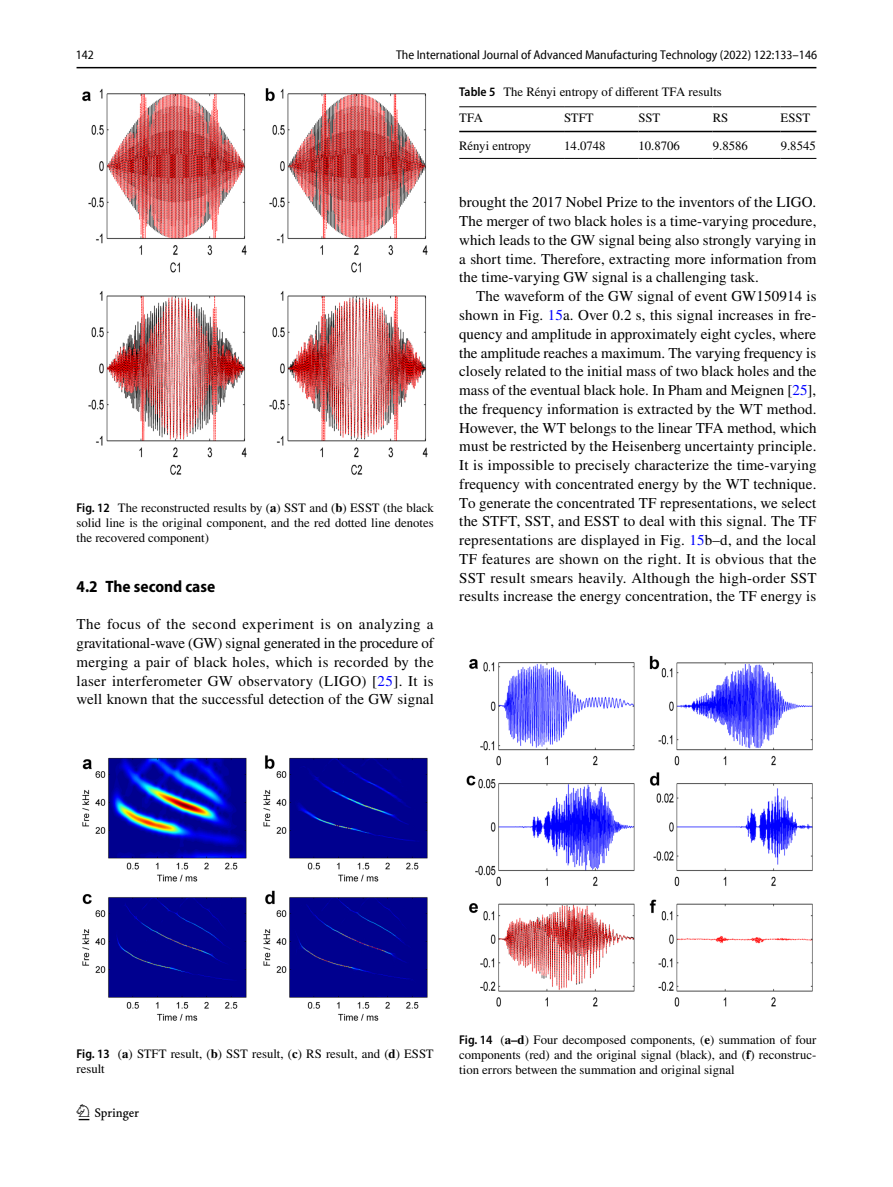
<style>
.page{position:relative;width:893px;height:1187px;background:#fff}
.page>*{position:absolute;margin:0;border:0;box-sizing:border-box;transform-origin:0 0}
.t1{font:22.5px "Springnew Regular 2";color:#000}
.t2{font:700 semi-condensed 16.5px "Myriad Pro";color:#000}
.t3{font:15px/18.8px "STIX";letter-spacing:.005em;color:#000;text-align:justify}
.t4{font:12.75px/15px "STIX";color:#000}
.t5{font:semi-condensed 12.75px "Myriad Pro Unic";color:#000}
.s1{font-family:"Myriad Pro";font-weight:600;font-stretch:semi-condensed}
.s2{font-weight:700}
.s3{color:#00f}
</style>
<div class="page">
<hr style="left:77px;top:67px;width:739px;height:1px;background:#000">
<hr style="left:459px;top:106px;width:105px;height:1px;background:#000">
<hr style="left:459px;top:131px;width:105px;height:1px;background:#000">
<hr style="left:564px;top:106px;width:74px;height:1px;background:#000">
<hr style="left:564px;top:131px;width:74px;height:1px;background:#000">
<hr style="left:638px;top:106px;width:75px;height:1px;background:#000">
<hr style="left:638px;top:131px;width:75px;height:1px;background:#000">
<hr style="left:713px;top:106px;width:68px;height:1px;background:#000">
<hr style="left:713px;top:131px;width:68px;height:1px;background:#000">
<hr style="left:781px;top:106px;width:35px;height:1px;background:#000">
<hr style="left:781px;top:131px;width:35px;height:1px;background:#000">
<hr style="left:459px;top:158px;width:105px;height:1px;background:#000">
<hr style="left:564px;top:158px;width:74px;height:1px;background:#000">
<hr style="left:638px;top:158px;width:75px;height:1px;background:#000">
<hr style="left:713px;top:158px;width:68px;height:1px;background:#000">
<hr style="left:781px;top:158px;width:35px;height:1px;background:#000">
<img style="left:82px;top:88px;width:346px;height:387px">
<img style="left:82px;top:755px;width:346px;height:266px">
<img style="left:466px;top:655px;width:347px;height:352px">
<p class="t5" style="left:76px;top:50px;width:20px">142</p>
<p class="t5" style="left:396px;top:50px;width:423px">The International Journal of Advanced Manufacturing Technology (2022) 122:133–146</p>
<p class="t4" style="left:459px;top:80px;width:264px;line-height:25.5px"><span class="s1">Table 5</span> The Rényi entropy of different TFA results<br>TFA</p>
<p class="t4" style="left:564px;top:111px;width:31px">STFT</p>
<p class="t4" style="left:638px;top:111px;width:23px">SST</p>
<p class="t4" style="left:713px;top:111px;width:17px">RS</p>
<p class="t4" style="left:781px;top:111px;width:31px">ESST</p>
<p class="t4" style="left:77px;top:501px;width:359px;text-align:justify"><span class="s1">Fig. 12</span> The reconstructed results by (<span class="s2">a</span>) SST and (<span class="s2">b</span>) ESST (the black solid line is the original component, and the red dotted line denotes the recovered component)</p>
<p class="t2" style="left:77px;top:577px;width:140px">4.2 The second case</p>
<p class="t3" style="left:77px;top:615px;width:359px">The focus of the second experiment is on analyzing a gravitational-wave (GW) signal generated in the procedure of merging a pair of black holes, which is recorded by the laser interferometer GW observatory (LIGO) [<span class="s3">25</span>]. It is well known that the successful detection of the GW signal</p>
<p class="t4" style="left:459px;top:139px;width:73px">Rényi entropy</p>
<p class="t4" style="left:564px;top:139px;width:43px">14.0748</p>
<p class="t4" style="left:639px;top:139px;width:43px">10.8706</p>
<p class="t4" style="left:713px;top:139px;width:37px">9.8586</p>
<p class="t4" style="left:781px;top:139px;width:37px">9.8545</p>
<p class="t3" style="left:459px;top:194px;width:359px">brought the 2017 Nobel Prize to the inventors of the LIGO.<br>The merger of two black holes is a time-varying procedure, which leads to the GW signal being also strongly varying in a short time. Therefore, extracting more information from the time-varying GW signal is a challenging task.</p>
<p class="t3" style="left:459px;top:288px;width:359px;text-indent:17px">The waveform of the GW signal of event GW150914 is shown in Fig. <span class="s3">15</span>a. Over 0.2 s, this signal increases in fre&shy;quency and amplitude in approximately eight cycles, where the amplitude reaches a maximum. The varying frequency is closely related to the initial mass of two black holes and the mass of the eventual black hole. In Pham and Meignen [<span class="s3">25</span>], the frequency information is extracted by the WT method.<br>However, the WT belongs to the linear TFA method, which must be restricted by the Heisenberg uncertainty principle.<br>It is impossible to precisely characterize the time-varying frequency with concentrated energy by the WT technique.<br>To generate the concentrated TF representations, we select the STFT, SST, and ESST to deal with this signal. The TF representations are displayed in Fig. <span class="s3">15</span>b–d, and the local TF features are shown on the right. It is obvious that the SST result smears heavily. Although the high-order SST results increase the energy concentration, the TF energy is</p>
<p class="t4" style="left:77px;top:1046px;width:359px"><span class="s1">Fig. 13</span> (<span class="s2">a</span>) STFT result, (<span class="s2">b</span>) SST result, (<span class="s2">c</span>) RS result, and (<span class="s2">d</span>) ESST result</p>
<h1 class="t1" style="left:79px;top:1104px;width:62px">1 3</h1>
<p class="t4" style="left:459px;top:1032px;width:359px;text-align:justify"><span class="s1">Fig. 14</span> (<span class="s2">a–d</span>) Four decomposed components, (<span class="s2">e</span>) summation of four components (red) and the original signal (black), and (<span class="s2">f</span>) reconstruc&shy;tion errors between the summation and original signal</p>
</div>
